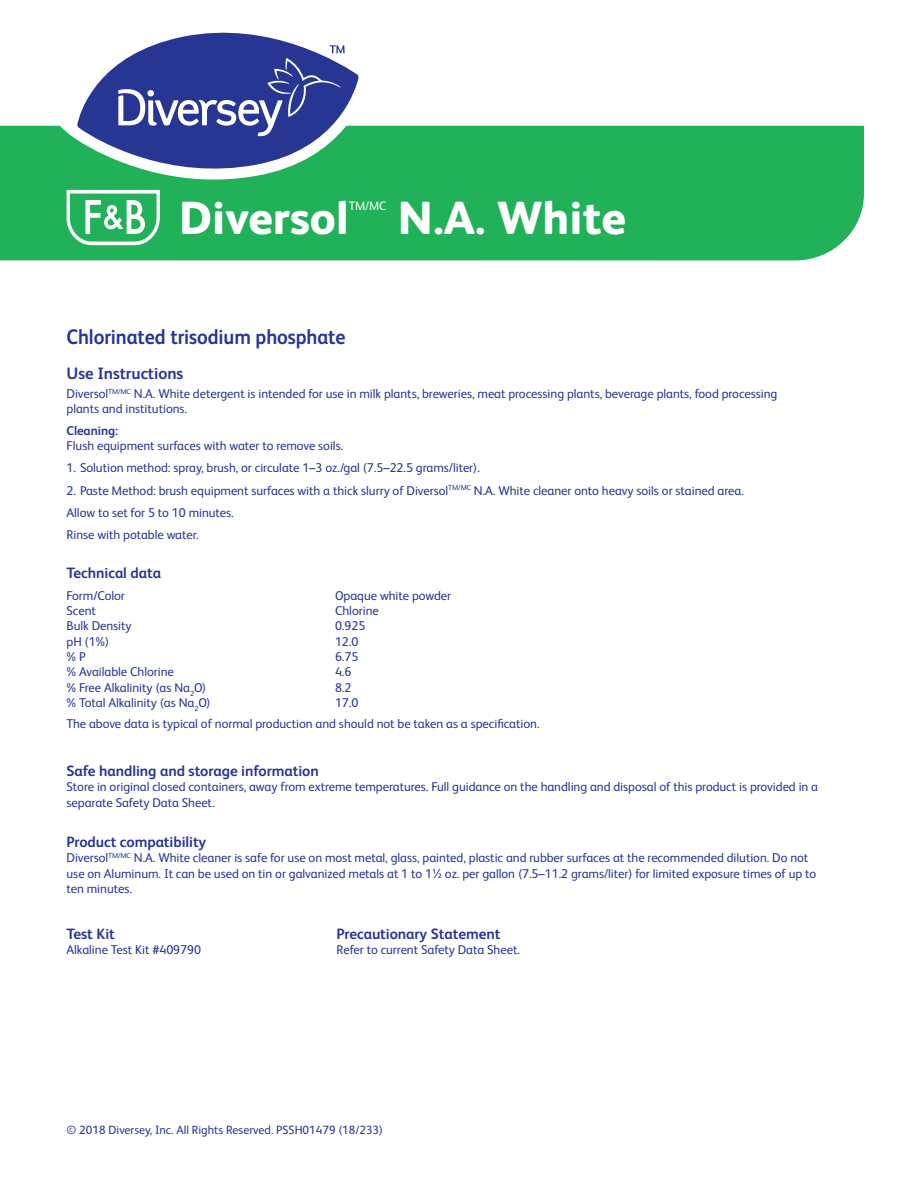
<style>
.page{position:relative;width:918px;height:1188px;background:#fff}
.page>*{position:absolute;margin:0;border:0;box-sizing:border-box;transform-origin:0 0}
.Fancy_Name_page_1{font:800 46.5px "FS Albert Pro";color:#fff}
.t1{font:700 21px "FS Albert Pro";letter-spacing:-.005em;color:#263692;scale:.93 1}
.t2{font:700 16.5px "FS Albert Pro";letter-spacing:-.005em;color:#263692}
.t3{font:700 15px "FS Albert Pro";letter-spacing:-.005em;color:#263692}
.t4{font:12.75px/15.3px "FS Albert Pro";letter-spacing:-.005em;color:#263692}
.Fancy_Name_page_1-2{font:12.3px "FS Albert Pro";color:#fff}
.t5{font:12px "FS Albert Pro";color:#263692}
.s1{font-weight:700}
</style>
<div class="page">
<div style="left:0;top:126px;width:864px;height:134px;background:#21b259"></div>
<svg style="left:57px;top:125px;width:317px;height:55px;background:#32b866"></svg>
<svg style="left:77px;top:32px;width:282px;height:149px"></svg>
<svg style="left:118px;top:45px;width:227px;height:91px;background:#4b59a4"></svg>
<svg style="left:67px;top:190px;width:93px;height:55px"></svg>
<p class="Fancy_Name_page_1" style="left:179px;top:181px;width:171px">Diversol</p>
<p class="Fancy_Name_page_1-2" style="left:349px;top:197px;width:39px">TM/MC</p>
<p class="Fancy_Name_page_1" style="left:398px;top:181px;width:230px">N.A. White</p>
<p class="t1" style="left:67px;top:322px;width:302px">Chlorinated trisodium phosphate</p>
<p class="t2" style="left:67px;top:362px;width:118px">Use Instructions</p>
<p class="t4" style="left:67px;top:385px;width:712px">Diversol<sup>TM/MC</sup> N.A. White detergent is intended for use in milk plants, breweries, meat processing plants, beverage plants, food processing plants and institutions.</p>
<p class="t4" style="left:67px;top:422px;width:278px"><span class="s1">Cleaning:<br></span>Flush equipment surfaces with water to remove soils.</p>
<p class="t4" style="left:67px;top:459px;width:415px">1. Solution method: spray, brush, or circulate 1–3 oz./gal (7.5–22.5 grams/liter).</p>
<p class="t4" style="left:67px;top:482px;width:679px">2. Paste Method: brush equipment surfaces with a thick slurry of Diversol<sup>TM/MC</sup> N.A. White cleaner onto heavy soils or stained area.</p>
<p class="t4" style="left:67px;top:504px;width:169px">Allow to set for 5 to 10 minutes.</p>
<p class="t4" style="left:67px;top:526px;width:134px">Rinse with potable water.</p>
<p class="t3" style="left:67px;top:562px;width:96px">Technical data</p>
<p class="t4" style="left:67px;top:587px;width:60px">Form/Color</p>
<p class="t4" style="left:335px;top:587px;width:118px">Opaque white powder</p>
<p class="t4" style="left:67px;top:602px;width:31px">Scent</p>
<p class="t4" style="left:335px;top:602px;width:45px">Chlorine</p>
<p class="t4" style="left:67px;top:617px;width:67px">Bulk Density</p>
<p class="t4" style="left:335px;top:617px;width:32px">0.925</p>
<p class="t4" style="left:67px;top:633px;width:44px">pH (1%)</p>
<p class="t4" style="left:335px;top:633px;width:25px">12.0</p>
<p class="t4" style="left:67px;top:648px;width:21px">% P</p>
<p class="t4" style="left:335px;top:648px;width:25px">6.75</p>
<p class="t4" style="left:67px;top:663px;width:109px">% Available Chlorine</p>
<p class="t4" style="left:335px;top:663px;width:18px">4.6</p>
<p class="t4" style="left:67px;top:679px;width:141px">% Free Alkalinity (as Na<sub>2</sub>O)</p>
<p class="t4" style="left:335px;top:679px;width:18px">8.2</p>
<p class="t4" style="left:67px;top:694px;width:146px">% Total Alkalinity (as Na<sub>2</sub>O)</p>
<p class="t4" style="left:335px;top:694px;width:25px">17.0</p>
<p class="t4" style="left:67px;top:715px;width:475px">The above data is typical of normal production and should not be taken as a specification.</p>
<p class="t3" style="left:67px;top:760px;width:254px">Safe handling and storage information</p>
<p class="t4" style="left:67px;top:778px;width:753px">Store in original closed containers, away from extreme temperatures. Full guidance on the handling and disposal of this product is provided in a separate Safety Data Sheet.</p>
<p class="t3" style="left:67px;top:831px;width:141px">Product compatibility</p>
<p class="t4" style="left:67px;top:849px;width:751px">Diversol<sup>TM/MC</sup> N.A. White cleaner is safe for use on most metal, glass, painted, plastic and rubber surfaces at the recommended dilution. Do not use on Aluminum. It can be used on tin or galvanized metals at 1 to 1½ oz. per gallon (7.5–11.2 grams/liter) for limited exposure times of up to ten minutes.</p>
<p class="t3" style="left:67px;top:923px;width:50px">Test Kit</p>
<p class="t3" style="left:337px;top:923px;width:165px">Precautionary Statement</p>
<p class="t4" style="left:67px;top:941px;width:136px">Alkaline Test Kit #409790</p>
<p class="t4" style="left:337px;top:941px;width:185px">Refer to current Safety Data Sheet.</p>
<p class="t5" style="left:67px;top:1121px;width:318px">© 2018 Diversey, Inc. All Rights Reserved. PSSH01479 (18/233)</p>
</div>
